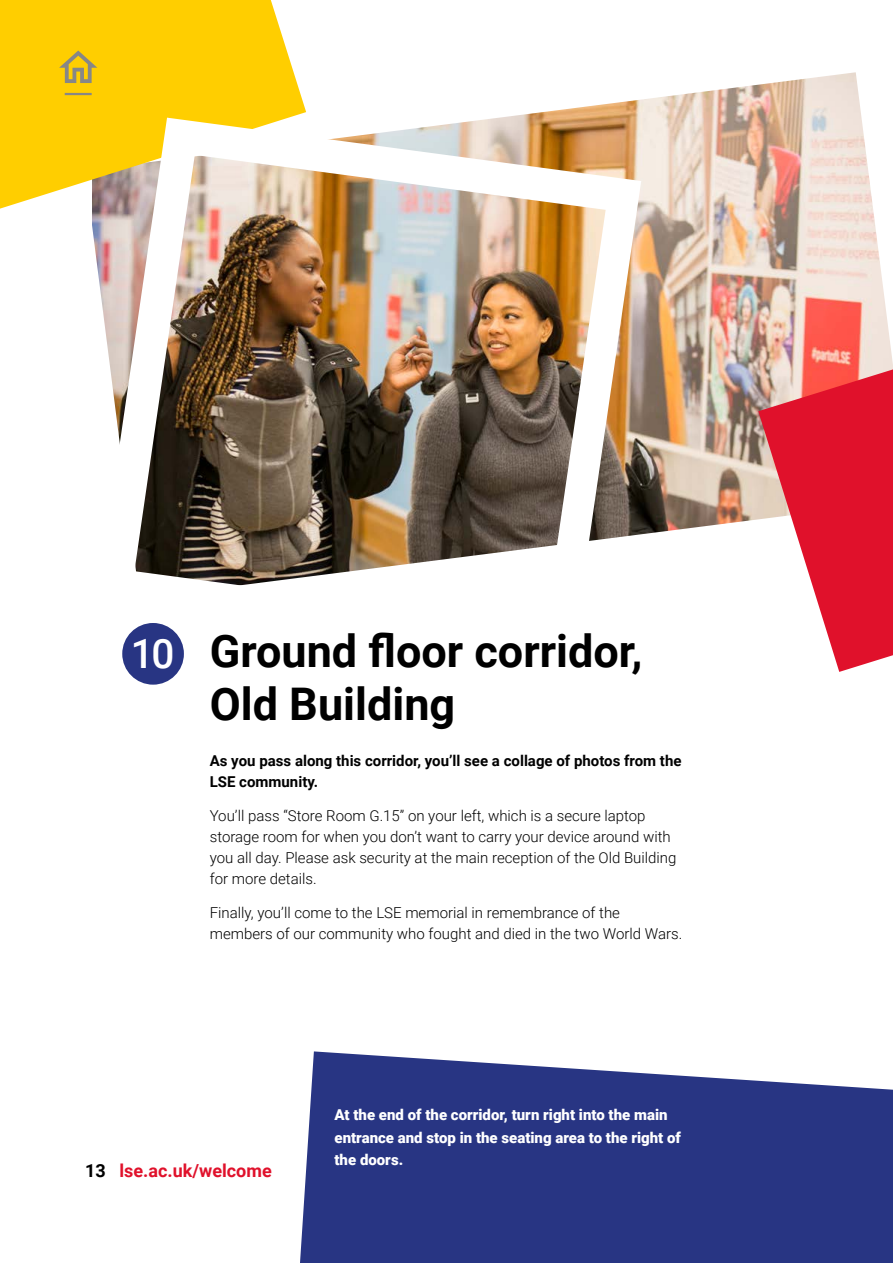
<style>
.page{position:relative;width:893px;height:1263px;background:#fff}
.page>*{position:absolute;margin:0;border:0;box-sizing:border-box;transform-origin:0 0}
.t1{font:700 45px/52.5px "Roboto";color:#000}
.t2{font:500 40.5px "Roboto";color:#fff}
.t3{font:700 18px "Roboto";color:#e0112b}
.t4{font:300 15px/21px "Roboto";color:#000}
.t5{font:900 15px/22.5px "Roboto";color:#fff}
.t6{font:700 15px/21px "Roboto";color:#000}
.s1{color:#000}
</style>
<div class="page">
<img style="left:92px;top:72px;width:801px;height:463px">
<div style="left:122px;top:623px;width:62px;height:62px;background:#283583;border-radius:50%"></div>
<svg style="left:300px;top:1051px;width:593px;height:212px;background:#3d498f"></svg>
<svg style="left:758px;top:369px;width:135px;height:303px"></svg>
<svg style="left:0;top:0;width:306px;height:209px;background:#fed113"></svg>
<img style="left:97px;top:118px;width:544px;height:543px">
<svg style="left:59px;top:51px;width:38px;height:32px"></svg>
<hr style="left:65px;top:93px;width:27px;height:2px;background:#878787">
<h2 class="t2" style="left:131px;top:625px;width:45px">10</h2>
<h1 class="t1" style="left:210px;top:623px;width:434px">Ground floor corridor,<br>Old Building</h1>
<p class="t6" style="left:210px;top:750px;width:473px">As you pass along this corridor, you’ll see a collage of photos from the<br>LSE community.</p>
<p class="t4" style="left:210px;top:805px;width:468px">You’ll pass “Store Room G.15” on your left, which is a secure laptop storage room for when you don’t want to carry your device around with you all day. Please ask security at the main reception of the Old Building for more details.</p>
<p class="t4" style="left:210px;top:901px;width:474px">Finally, you’ll come to the LSE memorial in remembrance of the members of our community who fought and died in the two World Wars.</p>
<p class="t3" style="left:85px;top:1158px;width:188px"><span class="s1">13</span> lse.ac.uk/welcome</p>
<p class="t5" style="left:334px;top:1103px;width:348px">At the end of the corridor, turn right into the main entrance and stop in the seating area to the right of the doors.</p>
</div>
